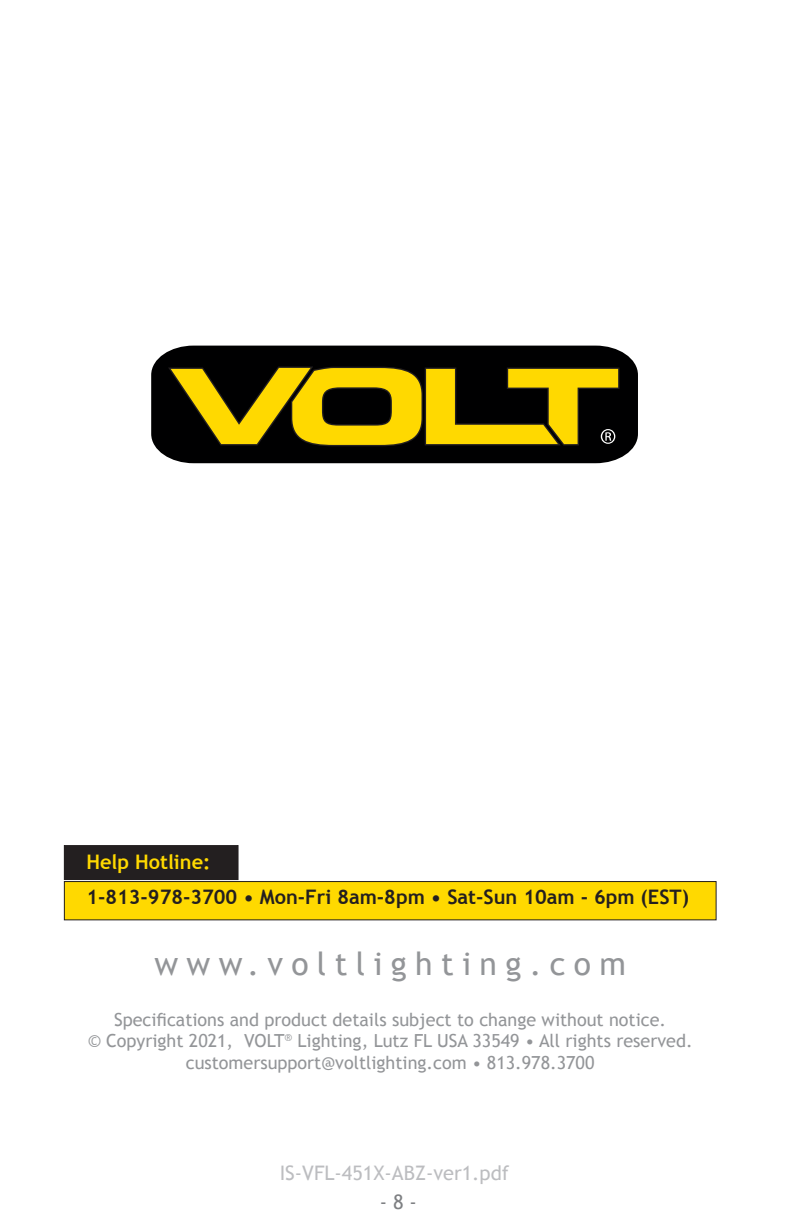
<style>
.page{position:relative;width:792px;height:1224px;background:#fff}
.page>*{position:absolute;margin:0;border:0;box-sizing:border-box;transform-origin:0 0}
.spec_bullets{font:32px "Trebuchet MS";letter-spacing:.26em;color:#939598}
.t1{font:700 20px "Trebuchet MS";color:#231f20}
.spec_bullets-2{font:20px "Trebuchet MS";color:#bcbdc0}
.t2{font:700 20px "Trebuchet MS";color:#ffd900}
.t3{font:20px "Trebuchet MS";color:#7e8083}
.spec_bullets-3{font:18px/21.6px "Trebuchet MS";color:#939598;text-align:center}
</style>
<div class="page">
<div style="left:151px;top:346px;width:487px;height:117px;background:#000001"></div>
<svg style="left:167px;top:365px;width:454px;height:83px;background:#7f6c02"></svg>
<div style="left:64px;top:882px;width:652px;height:38px;background:#ffd900"></div>
<div style="left:64px;top:881px;width:652px;height:39px;border:1px solid #231f20"></div>
<div style="left:64px;top:846px;width:174px;height:34px;background:#231f20"></div>
<div style="left:64px;top:845px;width:174px;height:35px;border:1px solid #231f20"></div>
<p class="t2" style="left:86px;top:850px;width:126px">Help Hotline:</p>
<p class="t1" style="left:86px;top:885px;width:604px">1-813-978-3700 • Mon-Fri 8am-8pm • Sat-Sun 10am - 6pm (EST)</p>
<p class="spec_bullets" style="left:154px;top:945px;width:473px">www.voltlighting.com</p>
<p class="spec_bullets-3" style="left:114px;top:1009px;width:554px">Specifications and product details subject to change without notice.</p>
<p class="spec_bullets-3" style="left:88px;top:1030px;width:606px">© Copyright 2021, VOLT<sup>®</sup> Lighting, Lutz FL USA 33549 • All rights reserved. customersupport@voltlighting.com • 813.978.3700</p>
<p class="spec_bullets-2" style="left:280px;top:1161px;width:231px">IS-VFL-451X-ABZ-ver1.pdf</p>
<p class="t3" style="left:380px;top:1190px;width:39px">- 8 -</p>
</div>
